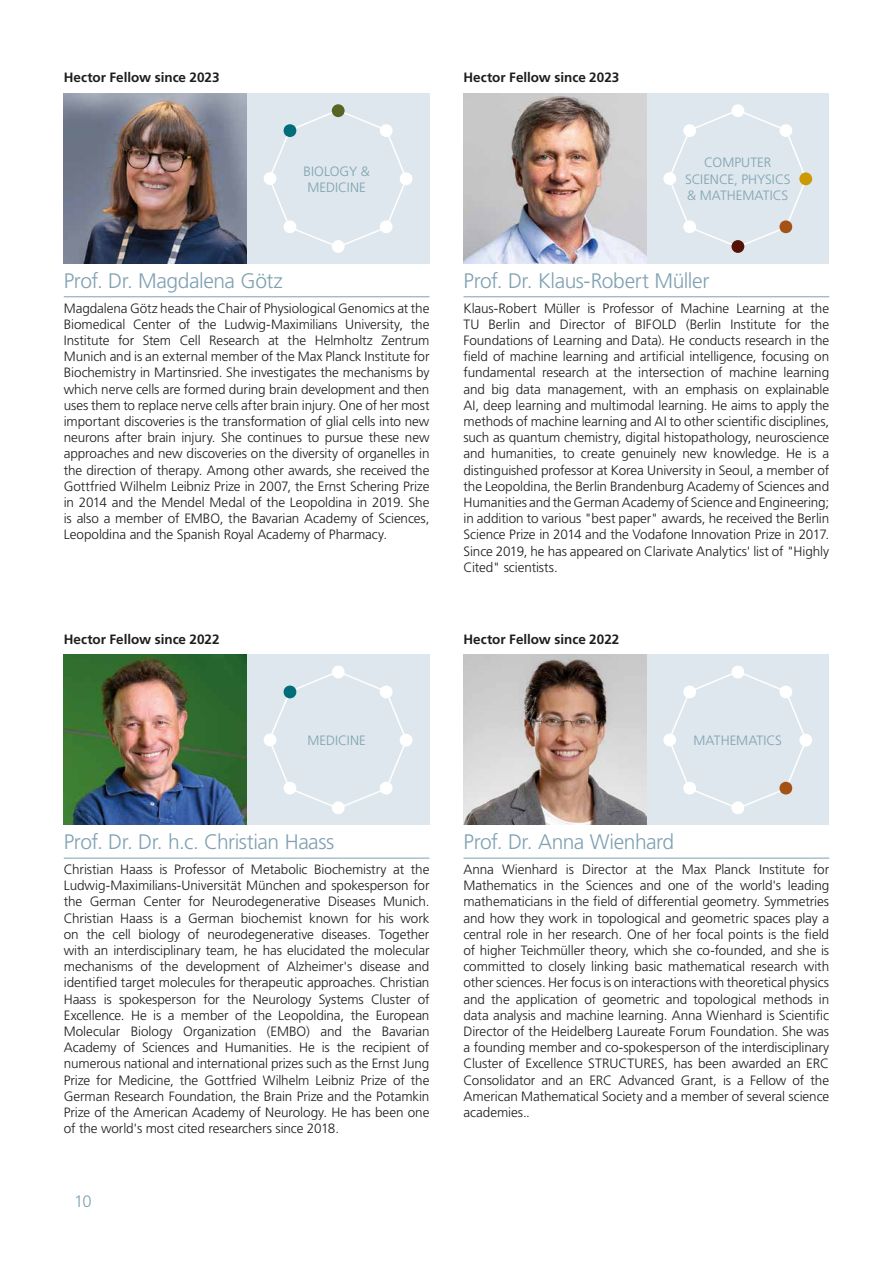
<style>
.page{position:relative;width:893px;height:1263px;background:#fff}
.page>*{position:absolute;margin:0;border:0;box-sizing:border-box;transform-origin:0 0}
.t1{font:300 21px "Frutiger LT Std";letter-spacing:-.02em;color:#80a1b2}
.t2{font:300 16.5px "Frutiger LT Std";color:#80a1b2}
.t3{font:300 13.5px/16.2px "Frutiger LT Std";letter-spacing:-.005em;color:#1d1d1b;text-align:justify}
.t4{font:700 13.5px "Frutiger LT Std";color:#1d1d1b}
.t5{font:300 13.5px/16.2px "Frutiger LT Std";letter-spacing:.005em;color:#80a1b2}
</style>
<div class="page">
<hr style="left:463px;top:858px;width:366px;height:1px;background:#80a1b2">
<hr style="left:463px;top:296px;width:366px;height:1px;background:#80a1b2">
<div style="left:646px;top:655px;width:183px;height:170px;background:#dde7ed"></div>
<img style="left:463px;top:655px;width:183px;height:170px">
<div style="left:799px;top:734px;width:13px;height:13px;background:#fff;border-radius:50%"></div>
<div style="left:731px;top:801px;width:13px;height:13px;background:#fff;border-radius:50%"></div>
<div style="left:731px;top:666px;width:13px;height:12px;background:#fff;border-radius:50%"></div>
<div style="left:663px;top:733px;width:13px;height:13px;background:#fff;border-radius:50%"></div>
<svg style="left:668px;top:670px;width:140px;height:140px"></svg>
<hr style="left:64px;top:858px;width:365px;height:1px;background:#80a1b2">
<hr style="left:64px;top:296px;width:365px;height:1px;background:#80a1b2">
<div style="left:247px;top:655px;width:182px;height:170px;background:#dde7ed"></div>
<img style="left:64px;top:655px;width:183px;height:170px">
<div style="left:400px;top:734px;width:12px;height:13px;background:#fff;border-radius:50%"></div>
<div style="left:332px;top:801px;width:13px;height:13px;background:#fff;border-radius:50%"></div>
<div style="left:332px;top:666px;width:13px;height:12px;background:#fff;border-radius:50%"></div>
<div style="left:264px;top:733px;width:12px;height:13px;background:#fff;border-radius:50%"></div>
<svg style="left:268px;top:670px;width:140px;height:140px"></svg>
<div style="left:247px;top:94px;width:182px;height:170px;background:#dde7ed"></div>
<img style="left:64px;top:94px;width:183px;height:170px">
<div style="left:400px;top:172px;width:12px;height:13px;background:#fff;border-radius:50%"></div>
<div style="left:332px;top:240px;width:13px;height:13px;background:#fff;border-radius:50%"></div>
<svg style="left:332px;top:104px;width:13px;height:13px"></svg>
<div style="left:264px;top:172px;width:12px;height:13px;background:#fff;border-radius:50%"></div>
<svg style="left:268px;top:109px;width:140px;height:140px"></svg>
<div style="left:646px;top:94px;width:183px;height:170px;background:#dde7ed"></div>
<img style="left:463px;top:94px;width:183px;height:170px">
<svg style="left:799px;top:172px;width:13px;height:13px"></svg>
<svg style="left:731px;top:240px;width:13px;height:13px"></svg>
<div style="left:731px;top:104px;width:13px;height:13px;background:#fff;border-radius:50%"></div>
<div style="left:663px;top:172px;width:13px;height:13px;background:#fff;border-radius:50%"></div>
<svg style="left:671px;top:109px;width:137px;height:140px"></svg>
<p class="t4" style="left:64px;top:70px;width:157px">Hector Fellow since 2023</p>
<p class="t4" style="left:463px;top:70px;width:157px">Hector Fellow since 2023</p>
<p class="t5" style="left:304px;top:163px;width:68px">BIOLOGY &amp;<br>MEDICINE</p>
<p class="t5" style="left:685px;top:155px;width:107px;text-align:center">COMPUTER<br>SCIENCE, PHYSICS &amp; MATHEMATICS</p>
<h1 class="t1" style="left:64px;top:269px;width:221px">Prof. Dr. Magdalena Götz</h1>
<p class="t3" style="left:64px;top:300px;width:367px">Magdalena Götz heads the Chair of Physiological Genomics at the Biomedical Center of the Ludwig-Maximilians University, the Institute for Stem Cell Research at the Helmholtz Zentrum Munich and is an external member of the Max Planck Institute for Biochemistry in Martinsried. She investigates the mechanisms by which nerve cells are formed during brain development and then uses them to replace nerve cells after brain injury. One of her most important discoveries is the transformation of glial cells into new neurons after brain injury. She continues to pursue these new approaches and new discoveries on the diversity of organelles in the direction of therapy. Among other awards, she received the Gottfried Wilhelm Leibniz Prize in 2007, the Ernst Schering Prize in 2014 and the Mendel Medal of the Leopoldina in 2019. She is also a member of EMBO, the Bavarian Academy of Sciences, Leopoldina and the Spanish Royal Academy of Pharmacy.</p>
<p class="t4" style="left:64px;top:631px;width:157px">Hector Fellow since 2022</p>
<h1 class="t1" style="left:463px;top:269px;width:247px">Prof. Dr. Klaus-Robert Müller</h1>
<p class="t3" style="left:463px;top:300px;width:367px">Klaus-Robert Müller is Professor of Machine Learning at the TU Berlin and Director of BIFOLD (Berlin Institute for the Foundations of Learning and Data). He conducts research in the field of machine learning and artificial intelligence, focusing on fundamental research at the intersection of machine learning and big data management, with an emphasis on explainable AI, deep learning and multimodal learning. He aims to apply the methods of machine learning and AI to other scientific disciplines, such as quantum chemistry, digital histopathology, neuroscience and humanities, to create genuinely new knowledge. He is a distinguished professor at Korea University in Seoul, a member of the Leopoldina, the Berlin Brandenburg Academy of Sciences and Humanities and the German Academy of Science and Engineering; in addition to various "best paper" awards, he received the Berlin Science Prize in 2014 and the Vodafone Innovation Prize in 2017.<br>Since 2019, he has appeared on Clarivate Analytics' list of "Highly Cited" scientists.</p>
<p class="t4" style="left:463px;top:631px;width:157px">Hector Fellow since 2022</p>
<p class="t5" style="left:307px;top:732px;width:60px">MEDICINE</p>
<p class="t5" style="left:693px;top:732px;width:90px">MATHEMATICS</p>
<h1 class="t1" style="left:64px;top:830px;width:272px">Prof. Dr. Dr. h.c. Christian Haass</h1>
<p class="t3" style="left:64px;top:861px;width:367px">Christian Haass is Professor of Metabolic Biochemistry at the Ludwig-Maximilians-Universität München and spokesperson for the German Center for Neurodegenerative Diseases Munich.<br>Christian Haass is a German biochemist known for his work on the cell biology of neurodegenerative diseases. Together with an interdisciplinary team, he has elucidated the molecular mechanisms of the development of Alzheimer's disease and identified target molecules for therapeutic approaches. Christian Haass is spokesperson for the Neurology Systems Cluster of Excellence. He is a member of the Leopoldina, the European Molecular Biology Organization (EMBO) and the Bavarian Academy of Sciences and Humanities. He is the recipient of numerous national and international prizes such as the Ernst Jung Prize for Medicine, the Gottfried Wilhelm Leibniz Prize of the German Research Foundation, the Brain Prize and the Potamkin Prize of the American Academy of Neurology. He has been one of the world's most cited researchers since 2018.</p>
<p class="t2" style="left:74px;top:1192px;width:19px">10</p>
<h1 class="t1" style="left:463px;top:830px;width:212px">Prof. Dr. Anna Wienhard</h1>
<p class="t3" style="left:463px;top:861px;width:367px">Anna Wienhard is Director at the Max Planck Institute for Mathematics in the Sciences and one of the world's leading mathematicians in the field of differential geometry. Symmetries and how they work in topological and geometric spaces play a central role in her research. One of her focal points is the field of higher Teichmüller theory, which she co-founded, and she is committed to closely linking basic mathematical research with other sciences. Her focus is on interactions with theoretical physics and the application of geometric and topological methods in data analysis and machine learning. Anna Wienhard is Scientific Director of the Heidelberg Laureate Forum Foundation. She was a founding member and co-spokesperson of the interdisciplinary Cluster of Excellence STRUCTURES, has been awarded an ERC Consolidator and an ERC Advanced Grant, is a Fellow of the American Mathematical Society and a member of several science academies..</p>
</div>
